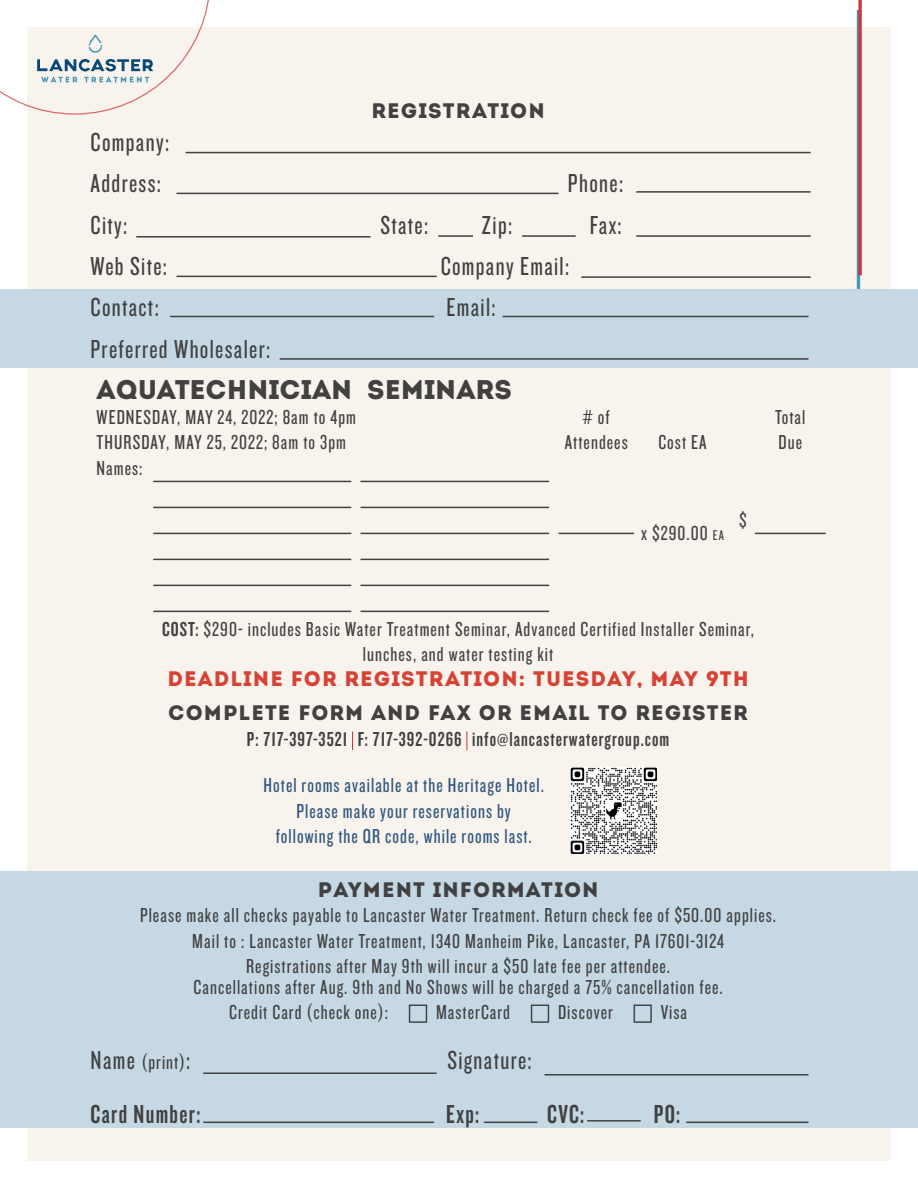
<style>
.page{position:relative;width:918px;height:1188px;background:#fff}
.page>*{position:absolute;margin:0;border:0;box-sizing:border-box;transform-origin:0 0}
.t1{font:27px "Knockout HTF28 Junior Featherwt";letter-spacing:.05em;color:#414142}
.t2{font:27px "Intro";color:#414142}
.t3{font:27px "Knockout HTF48 Featherweight";letter-spacing:.05em;color:#414142}
.t4{font:21px "Knockout HTF28 Junior Featherwt";letter-spacing:.05em;color:#414142}
.t5{font:21px/25.2px "Knockout HTF28 Junior Featherwt";letter-spacing:.05em;color:#2c547f;text-align:center}
.t6{font:21px "Intro";letter-spacing:.05em;color:#414142}
.t7{font:21px "Knockout HTF48 Featherweight";letter-spacing:.05em;color:#414142}
.t8{font:21px "Intro";letter-spacing:.05em;color:#d64234}
.s1{font-size:14.7px}
.s2{font-family:"Knockout HTF48 Featherweight"}
.s3{font-size:27px}
</style>
<div class="page">
<div style="left:27px;top:27px;width:864px;height:1134px;background:#f8f3ec"></div>
<svg style="left:0;top:0;width:209px;height:115px"></svg>
<hr style="left:857px;top:10px;width:3px;height:299px;background:#4397b5">
<svg style="left:858px;top:0;width:4px;height:275px"></svg>
<div style="left:0;top:871px;width:918px;height:256px;background:#c5d8e4"></div>
<div style="left:0;top:290px;width:918px;height:78px;background:#c5d8e4"></div>
<hr style="left:153px;top:481px;width:198px;height:1px;background:#414142">
<hr style="left:153px;top:507px;width:198px;height:1px;background:#414142">
<hr style="left:153px;top:533px;width:198px;height:1px;background:#414142">
<hr style="left:361px;top:481px;width:188px;height:1px;background:#414142">
<hr style="left:361px;top:507px;width:188px;height:1px;background:#414142">
<hr style="left:361px;top:533px;width:188px;height:1px;background:#414142">
<hr style="left:153px;top:559px;width:198px;height:1px;background:#414142">
<hr style="left:153px;top:585px;width:198px;height:1px;background:#414142">
<hr style="left:153px;top:611px;width:198px;height:1px;background:#414142">
<hr style="left:361px;top:559px;width:188px;height:1px;background:#414142">
<hr style="left:361px;top:585px;width:188px;height:1px;background:#414142">
<hr style="left:361px;top:611px;width:188px;height:1px;background:#414142">
<hr style="left:559px;top:533px;width:75px;height:1px;background:#414142">
<hr style="left:755px;top:533px;width:71px;height:1px;background:#414142">
<svg style="left:352px;top:731px;width:1px;height:19px"></svg>
<svg style="left:467px;top:731px;width:1px;height:19px"></svg>
<img style="left:570px;top:767px;width:87px;height:87px">
<hr style="left:186px;top:152px;width:625px;height:1px;background:#414142">
<hr style="left:177px;top:193px;width:381px;height:1px;background:#414142">
<hr style="left:636px;top:191px;width:175px;height:2px;background:#414142">
<hr style="left:136px;top:236px;width:235px;height:2px;background:#414142">
<hr style="left:438px;top:235px;width:35px;height:2px;background:#414142">
<hr style="left:522px;top:235px;width:54px;height:2px;background:#414142">
<hr style="left:636px;top:235px;width:175px;height:2px;background:#414142">
<hr style="left:177px;top:276px;width:260px;height:1px;background:#414142">
<hr style="left:581px;top:276px;width:230px;height:2px;background:#414142">
<hr style="left:170px;top:316px;width:264px;height:1px;background:#414142">
<hr style="left:503px;top:316px;width:306px;height:1px;background:#414142">
<hr style="left:280px;top:358px;width:528px;height:2px;background:#414142">
<hr style="left:203px;top:1072px;width:234px;height:2px;background:#414142">
<hr style="left:545px;top:1074px;width:264px;height:2px;background:#414142">
<hr style="left:203px;top:1122px;width:231px;height:1px;background:#414142">
<hr style="left:484px;top:1122px;width:53px;height:1px;background:#414142">
<hr style="left:587px;top:1120px;width:54px;height:2px;background:#414142">
<hr style="left:686px;top:1122px;width:122px;height:1px;background:#414142">
<p class="t6" style="left:372px;top:98px;width:175px">REGISTRATION</p>
<p class="t1" style="left:91px;top:128px;width:80px">Company:</p>
<p class="t1" style="left:91px;top:170px;width:72px">Address:</p>
<p class="t1" style="left:568px;top:170px;width:57px">Phone:</p>
<p class="t1" style="left:91px;top:211px;width:38px">City:</p>
<p class="t1" style="left:380px;top:211px;width:49px">State:</p>
<p class="t1" style="left:482px;top:211px;width:32px">Zip:</p>
<p class="t1" style="left:590px;top:211px;width:33px">Fax:</p>
<p class="t1" style="left:91px;top:253px;width:78px">Web Site:</p>
<p class="t1" style="left:441px;top:253px;width:130px">Company Email:</p>
<p class="t1" style="left:91px;top:294px;width:70px">Contact:</p>
<p class="t1" style="left:447px;top:294px;width:51px">Email:</p>
<p class="t1" style="left:91px;top:335px;width:181px">Preferred Wholesaler:</p>
<p class="t2" style="left:97px;top:373px;width:417px">AQUATECHNICIAN SEMINARS</p>
<p class="t4" style="left:97px;top:407px;width:261px">WEDNESDAY, MAY 24, 2022; 8am to 4pm</p>
<p class="t4" style="left:97px;top:432px;width:251px">THURSDAY, MAY 25, 2022; 8am to 3pm</p>
<p class="t4" style="left:583px;top:407px;width:28px"># of</p>
<p class="t4" style="left:565px;top:432px;width:65px">Attendees</p>
<p class="t4" style="left:658px;top:432px;width:50px">Cost EA</p>
<p class="t4" style="left:97px;top:458px;width:47px">Names:</p>
<p class="t4" style="left:641px;top:523px;width:84px">x $290.00 <span class="s1">ea</span></p>
<p class="t4" style="left:739px;top:510px;width:9px">$</p>
<p class="t4" style="left:775px;top:407px;width:32px">Total</p>
<p class="t4" style="left:778px;top:432px;width:25px">Due</p>
<p class="t4" style="left:162px;top:618px;width:594px"><span class="s2">COST:</span> $290- includes Basic Water Treatment Seminar, Advanced Certified Installer Seminar,</p>
<p class="t4" style="left:363px;top:644px;width:192px">lunches, and water testing kit</p>
<p class="t8" style="left:168px;top:666px;width:583px">DEADLINE FOR REGISTRATION: TUESDAY, MAY 9TH</p>
<p class="t6" style="left:168px;top:700px;width:581px">COMPLETE FORM AND FAX OR EMAIL TO REGISTER</p>
<p class="t7" style="left:247px;top:728px;width:424px">P: 717-397-3521 F: 717-392-0266 info@lancasterwatergroup.com</p>
<p class="t5" style="left:263px;top:773px;width:282px">Hotel rooms available at the Heritage Hotel.<br>Please make your reservations by<br>following the QR code, while rooms last.</p>
<p class="t6" style="left:318px;top:877px;width:282px">PAYMENT INFORMATION</p>
<p class="t4" style="left:140px;top:905px;width:638px">Please make all checks payable to Lancaster Water Treatment. Return check fee of $50.00 applies.</p>
<p class="t4" style="left:192px;top:930px;width:533px">Mail to : Lancaster Water Treatment, 1340 Manheim Pike, Lancaster, PA 17601-3124</p>
<p class="t4" style="left:246px;top:955px;width:426px">Registrations after May 9th will incur a $50 late fee per attendee.</p>
<p class="t4" style="left:194px;top:976px;width:531px">Cancellations after Aug. 9th and No Shows will be charged a 75% cancellation fee.</p>
<p class="t4" style="left:229px;top:1002px;width:160px">Credit Card (check one):</p>
<p class="t4" style="left:436px;top:1002px;width:76px">MasterCard</p>
<p class="t4" style="left:558px;top:1002px;width:56px">Discover</p>
<p class="t4" style="left:661px;top:1002px;width:28px">Visa</p>
<p class="t4" style="left:91px;top:1052px;width:101px"><span class="s3">Name</span> (print)<span class="s3">:</span></p>
<p class="t1" style="left:447px;top:1047px;width:86px">Signature:</p>
<p class="t3" style="left:91px;top:1100px;width:111px">Card Number:</p>
<p class="t3" style="left:446px;top:1100px;width:34px">Exp:</p>
<p class="t3" style="left:547px;top:1100px;width:39px">CVC:</p>
<p class="t3" style="left:654px;top:1100px;width:28px">PO:</p>
</div>
